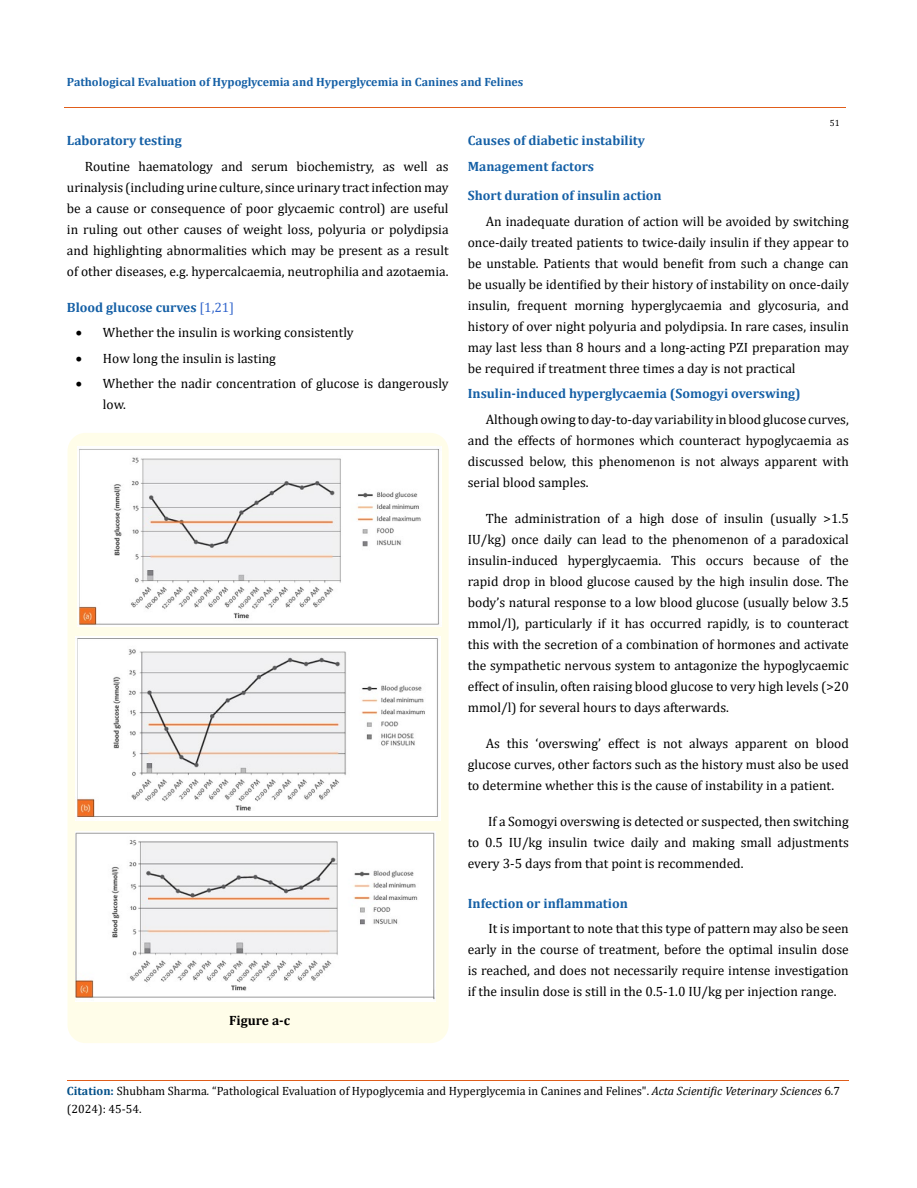
<style>
.page{position:relative;width:917px;height:1188px;background:#fff}
.page>*{position:absolute;margin:0;border:0;box-sizing:border-box;transform-origin:0 0}
.t1{font:13.5px/21px "Cambria";color:#000;text-align:justify}
.t2{font:700 13.5px/25.5px "Cambria";color:#1560a6}
.t3{font:700 13.5px "Cambria";color:#000}
.t4{font:12px/18px "Cambria";color:#000}
.t5{font:700 12px "Cambria";color:#1560a6}
.t6{font:9px "Cambria";color:#000}
.s1{font-weight:400;color:#36c}
.s2{font-weight:700;color:#035089}
.s3{font-style:italic}
</style>
<div class="page">
<div style="left:68px;top:433px;width:380px;height:610px;background:#fffde9;border-radius:18px"></div>
<img style="left:77px;top:446px;width:365px;height:180px">
<img style="left:76px;top:636px;width:364px;height:185px">
<img style="left:76px;top:831px;width:360px;height:170px">
<hr style="left:64px;top:108px;width:781px;height:1px;background:#e05d1a">
<hr style="left:67px;top:1080px;width:781px;height:1px;background:#e05d1a">
<p class="t5" style="left:67px;top:73px;width:458px">Pathological Evaluation of Hypoglycemia and Hyperglycemia in Canines and Felines</p>
<p class="t6" style="left:829px;top:118px;width:11px">51</p>
<p class="t2" style="left:67px;top:128px;width:116px">Laboratory testing</p>
<p class="t1" style="left:67px;top:156px;width:383px;text-indent:18px">Routine haematology and serum biochemistry, as well as urinalysis (including urine culture, since urinary tract infection may be a cause or consequence of poor glycaemic control) are useful in ruling out other causes of weight loss, polyuria or polydipsia and highlighting abnormalities which may be present as a result of other diseases, e.g. hypercalcaemia, neutrophilia and azotaemia.</p>
<p class="t2" style="left:67px;top:294px;width:169px">Blood glucose curves <span class="s1">[1,21]</span></p>
<p class="t1" style="left:76px;top:322px;width:279px">• Whether the insulin is working consistently</p>
<p class="t1" style="left:76px;top:348px;width:201px">• How long the insulin is lasting</p>
<p class="t1" style="left:103px;top:373px;width:347px;text-indent:-27px">• Whether the nadir concentration of glucose is dangerously low.</p>
<p class="t3" style="left:229px;top:1011px;width:63px">Figure a-c</p>
<p class="t2" style="left:468px;top:128px;width:179px">Causes of diabetic instability<br>Management factors</p>
<p class="t2" style="left:468px;top:182px;width:195px">Short duration of insulin action</p>
<p class="t1" style="left:468px;top:210px;width:382px;text-indent:18px">An inadequate duration of action will be avoided by switching once-daily treated patients to twice-daily insulin if they appear to be unstable. Patients that would benefit from such a change can be usually be identified by their history of instability on once-daily insulin, frequent morning hyperglycaemia and glycosuria, and history of over night polyuria and polydipsia. In rare cases, insulin may last less than 8 hours and a long-acting PZI preparation may be required if treatment three times a day is not practical</p>
<p class="t2" style="left:468px;top:380px;width:334px">Insulin-induced hyperglycaemia (Somogyi overswing)</p>
<p class="t1" style="left:468px;top:408px;width:382px;text-indent:18px">Although owing to day-to-day variability in blood glucose curves, and the effects of hormones which counteract hypoglycaemia as discussed below, this phenomenon is not always apparent with serial blood samples.</p>
<p class="t1" style="left:468px;top:508px;width:382px;text-indent:18px">The administration of a high dose of insulin (usually &gt;1.5<br>IU/kg) once daily can lead to the phenomenon of a paradoxical insulin-induced hyperglycaemia. This occurs because of the rapid drop in blood glucose caused by the high insulin dose. The body’s natural response to a low blood glucose (usually below 3.5 mmol/l), particularly if it has occurred rapidly, is to counteract this with the secretion of a combination of hormones and activate the sympathetic nervous system to antagonize the hypoglycaemic effect of insulin, often raising blood glucose to very high levels (&gt;20 mmol/l) for several hours to days afterwards.</p>
<p class="t1" style="left:468px;top:733px;width:382px;text-indent:18px">As this ‘overswing’ effect is not always apparent on blood glucose curves, other factors such as the history must also be used to determine whether this is the cause of instability in a patient.</p>
<p class="t1" style="left:468px;top:811px;width:382px;text-indent:20px">If a Somogyi overswing is detected or suspected, then switching to 0.5 IU/kg insulin twice daily and making small adjustments every 3-5 days from that point is recommended.</p>
<p class="t2" style="left:468px;top:890px;width:162px">Infection or inflammation</p>
<p class="t1" style="left:468px;top:918px;width:382px;text-indent:21px">It is important to note that this type of pattern may also be seen early in the course of treatment, before the optimal insulin dose is reached, and does not necessarily require intense investigation if the insulin dose is still in the 0.5-1.0 IU/kg per injection range.</p>
<p class="t4" style="left:67px;top:1082px;width:774px"><span class="s2">Citation:</span> Shubham Sharma<span class="s3">.</span> “Pathological Evaluation of Hypoglycemia and Hyperglycemia in Canines and Felines". <span class="s3">Acta Scientific Veterinary Sciences</span> 6.7 (2024): 45-54.</p>
</div>
